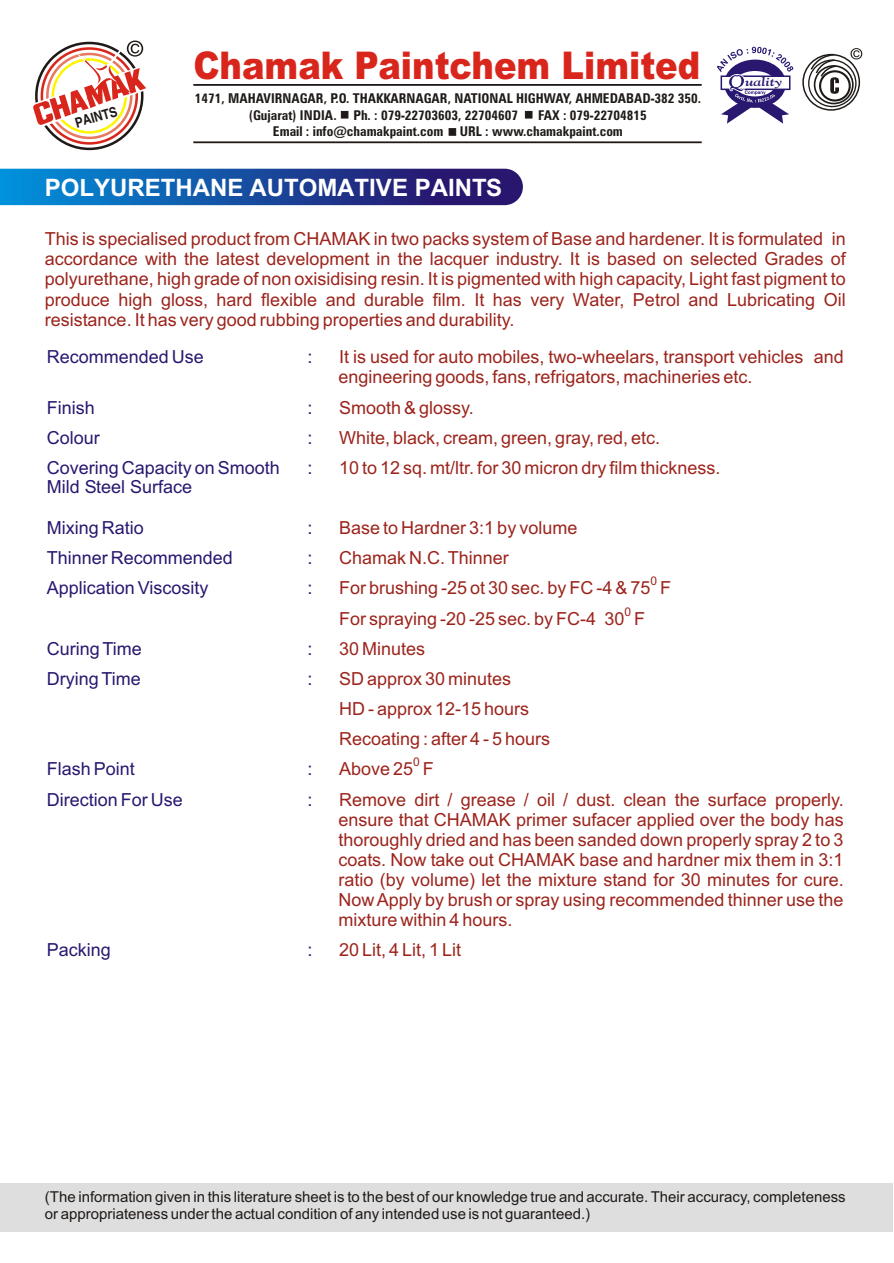
<style>
.page{position:relative;width:894px;height:1263px;background:#fff}
.page>*{position:absolute;margin:0;border:0;box-sizing:border-box;transform-origin:0 0}
.t1{font:900 38.25px "Arial";color:#d9261c;scale:.88 1}
.t2{font:700 24px "Arial";color:#fff}
.t3{font:18px/20.1px "Arial";color:#9c241c}
.t4{font:18px "Arial";color:#291770}
.t5{font:15px/16.8px "Arial";color:#1f1a17}
.t6{font:700 13.5px/16.2px "Zurich Cn BT";color:#1f1a17}
.t7{font:italic 700 12.45px "Goudy Ol St BT";color:#291770;scale:1.28 1}
.t8{font:12px "Arial";color:#9c241c}
</style>
<div class="page">
<svg style="left:0;top:169px;width:523px;height:36px;background:#184c9e"></svg>
<div style="left:0;top:1183px;width:893px;height:48px;background:#dedede"></div>
<hr style="left:193px;top:84px;width:509px;height:2px;background:#1f1a17">
<hr style="left:193px;top:141px;width:509px;height:2px;background:#1f1a17">
<div style="left:449px;top:128px;width:7px;height:7px;background:#1f1a17;border:1px solid #1f1a17"></div>
<div style="left:525px;top:111px;width:7px;height:7px;background:#1f1a17"></div>
<div style="left:341px;top:111px;width:7px;height:7px;background:#1f1a17;border:1px solid #1f1a17"></div>
<svg style="left:802px;top:48px;width:60px;height:63px"></svg>
<svg style="left:717px;top:47px;width:76px;height:77px"></svg>
<svg style="left:33px;top:41px;width:113px;height:109px"></svg>
<h1 class="t1" style="left:193px;top:51px;width:578px">Chamak Paintchem Limited</h1>
<p class="t6" style="left:249px;top:92px;width:454px;text-indent:-54px">1471, MAHAVIRNAGAR, P.O. THAKKARNAGAR, NATIONAL HIGHWAY, AHMEDABAD-382 350. (Gujarat) INDIA. Ph. : 079-22703603, 22704607</p>
<p class="t6" style="left:273px;top:108px;width:375px;text-indent:265px">FAX : 079-22704815<br>Email : info@chamakpaint.com URL : www.chamakpaint.com</p>
<h2 class="t2" style="left:45px;top:178px;width:459px">POLYURETHANE AUTOMATIVE PAINTS</h2>
<p class="t7" style="left:745px;top:77px;width:30px">uality</p>
<p class="t3" style="left:45px;top:230px;width:802px;text-align:justify">This is specialised product from CHAMAK in two packs system of Base and hardener. It is formulated in accordance with the latest development in the lacquer industry. It is based on selected Grades of polyurethane, high grade of non oxisidising resin. It is pigmented with high capacity, Light fast pigment to produce high gloss, hard flexible and durable film. It has very Water, Petrol and Lubricating Oil resistance. It has very good rubbing properties and durability.</p>
<p class="t4" style="left:47px;top:350px;width:159px">Recommended Use</p>
<p class="t4" style="left:307px;top:350px;width:7px">:</p>
<p class="t4" style="left:47px;top:400px;width:50px">Finish</p>
<p class="t4" style="left:307px;top:400px;width:7px">:</p>
<p class="t4" style="left:47px;top:431px;width:55px">Colour</p>
<p class="t4" style="left:307px;top:431px;width:7px">:</p>
<p class="t4" style="left:47px;top:461px;width:234px">Covering Capacity on Smooth</p>
<p class="t4" style="left:307px;top:461px;width:7px">:</p>
<p class="t4" style="left:47px;top:480px;width:147px">Mild Steel Surface</p>
<p class="t4" style="left:47px;top:521px;width:99px">Mixing Ratio</p>
<p class="t4" style="left:307px;top:521px;width:7px">:</p>
<p class="t4" style="left:47px;top:551px;width:188px">Thinner Recommended</p>
<p class="t4" style="left:307px;top:551px;width:7px">:</p>
<p class="t4" style="left:47px;top:581px;width:163px">Application Viscosity</p>
<p class="t4" style="left:307px;top:581px;width:7px">:</p>
<p class="t4" style="left:47px;top:642px;width:97px">Curing Time</p>
<p class="t4" style="left:307px;top:642px;width:7px">:</p>
<p class="t4" style="left:47px;top:672px;width:96px">Drying Time</p>
<p class="t4" style="left:307px;top:672px;width:7px">:</p>
<p class="t4" style="left:47px;top:762px;width:90px">Flash Point</p>
<p class="t4" style="left:307px;top:762px;width:7px">:</p>
<p class="t4" style="left:47px;top:793px;width:138px">Direction For Use</p>
<p class="t4" style="left:307px;top:793px;width:7px">:</p>
<p class="t4" style="left:47px;top:943px;width:66px">Packing</p>
<p class="t4" style="left:307px;top:943px;width:7px">:</p>
<p class="t3" style="left:338px;top:349px;width:507px">It is used for auto mobiles, two-wheelars, transport vehicles and engineering goods, fans, refrigators, machineries etc.</p>
<p class="t3" style="left:339px;top:394px;width:383px;line-height:30.2px">Smooth &amp; glossy.<br>White, black, cream, green, gray, red, etc.<br>10 to 12 sq. mt/ltr. for 30 micron dry film thickness.</p>
<p class="t3" style="left:339px;top:514px;width:240px;line-height:30.2px">Base to Hardner 3:1 by volume<br>Chamak N.C. Thinner</p>
<p class="t8" style="left:650px;top:577px;width:8px">0</p>
<p class="t3" style="left:339px;top:580px;width:333px">For brushing -25 ot 30 sec. by FC -4 &amp; 75 F</p>
<p class="t8" style="left:624px;top:607px;width:8px">0</p>
<p class="t3" style="left:339px;top:605px;width:307px;line-height:30.2px">For spraying -20 -25 sec. by FC-4 30 F<br>30 Minutes<br>SD approx 30 minutes<br>HD - approx 12-15 hours<br>Recoating : after 4 - 5 hours</p>
<p class="t8" style="left:413px;top:758px;width:8px">0</p>
<p class="t3" style="left:339px;top:756px;width:506px;line-height:30.2px">Above 25 F<br>Remove dirt / grease / oil / dust. clean the surface properly.</p>
<p class="t3" style="left:338px;top:811px;width:507px;text-align:justify">ensure that CHAMAK primer sufacer applied over the body has thoroughly dried and has been sanded down properly spray 2 to 3 coats. Now take out CHAMAK base and hardner mix them in 3:1 ratio (by volume) let the mixture stand for 30 minutes for cure.<br>Now Apply by brush or spray using recommended thinner use the mixture within 4 hours.</p>
<p class="t3" style="left:339px;top:942px;width:124px">20 Lit, 4 Lit, 1 Lit</p>
<p class="t5" style="left:45px;top:1190px;width:802px">(The information given in this literature sheet is to the best of our knowledge true and accurate. Their accuracy, completeness or appropriateness under the actual condition of any intended use is not guaranteed.)</p>
</div>
